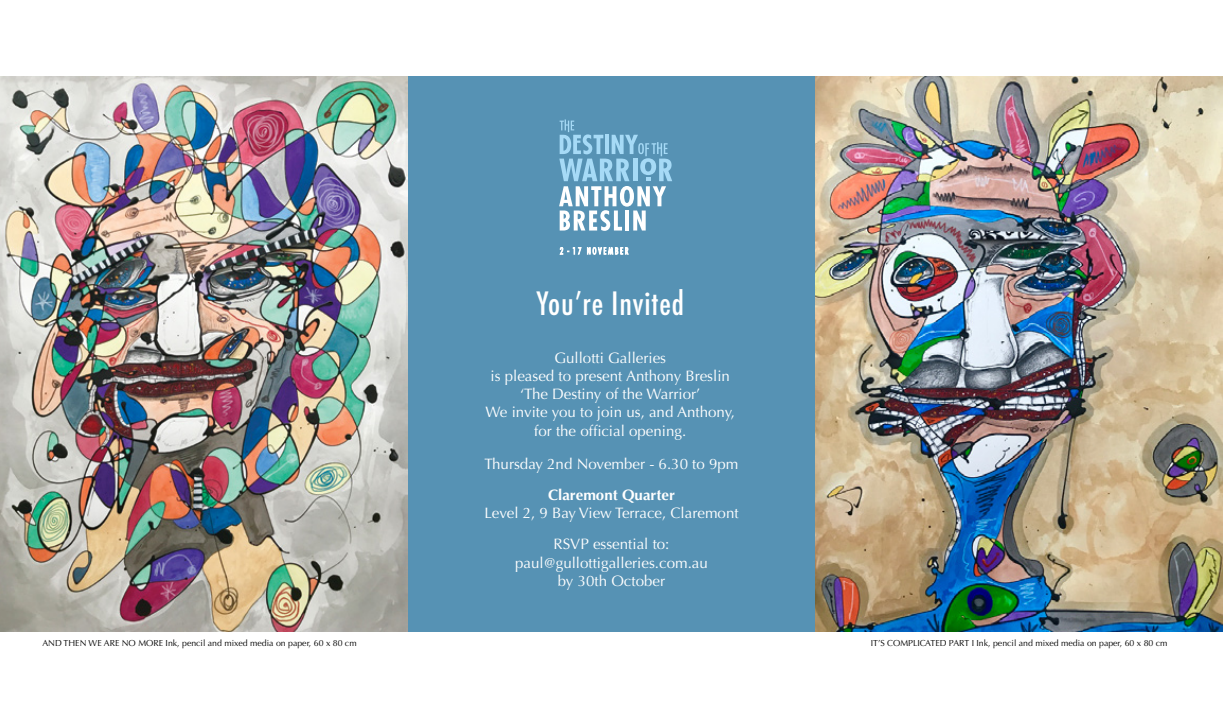
<style>
.page{position:relative;width:1223px;height:709px;background:#fff}
.page>*{position:absolute;margin:0;border:0;box-sizing:border-box;transform-origin:0 0}
.t1{font:500 condensed 31.25px "Futura";letter-spacing:.03em;color:#fff}
.t2{font:15.12px/18.1px "Optima";color:#fff;text-align:center}
.t3{font:700 15.12px "Optima";color:#fff}
.t4{font:8.75px "Optima";color:#000}
</style>
<div class="page">
<div style="left:0;top:77px;width:1222px;height:555px;background:#5692b4"></div>
<img style="left:815px;top:77px;width:407px;height:555px">
<img style="left:0;top:77px;width:407px;height:555px">
<svg style="left:559px;top:247px;width:22px;height:7px"></svg>
<svg style="left:587px;top:247px;width:41px;height:8px"></svg>
<svg style="left:559px;top:119px;width:113px;height:112px"></svg>
<h1 class="t1" style="left:536px;top:283px;width:149px">You’re Invited</h1>
<p class="t2" style="left:485px;top:349px;width:251px">Gullotti Galleries<br>is pleased to present Anthony Breslin ‘The Destiny of the Warrior’<br>We invite you to join us, and Anthony, for the official opening.</p>
<p class="t2" style="left:484px;top:455px;width:255px">Thursday 2nd November - 6.30 to 9pm</p>
<p class="t3" style="left:548px;top:486px;width:128px">Claremont Quarter</p>
<p class="t2" style="left:484px;top:498px;width:256px;line-height:31px">Level 2, 9 Bay View Terrace, Claremont<br>RSVP essential to:</p>
<p class="t2" style="left:515px;top:553px;width:194px">paul@gullottigalleries.com.au by 30th October</p>
<p class="t4" style="left:42px;top:637px;width:316px">AND THEN WE ARE NO MORE Ink, pencil and mixed media on paper, 60 x 80 cm</p>
<p class="t4" style="left:870px;top:637px;width:298px">IT’S COMPLICATED PART I Ink, pencil and mixed media on paper, 60 x 80 cm</p>
</div>
